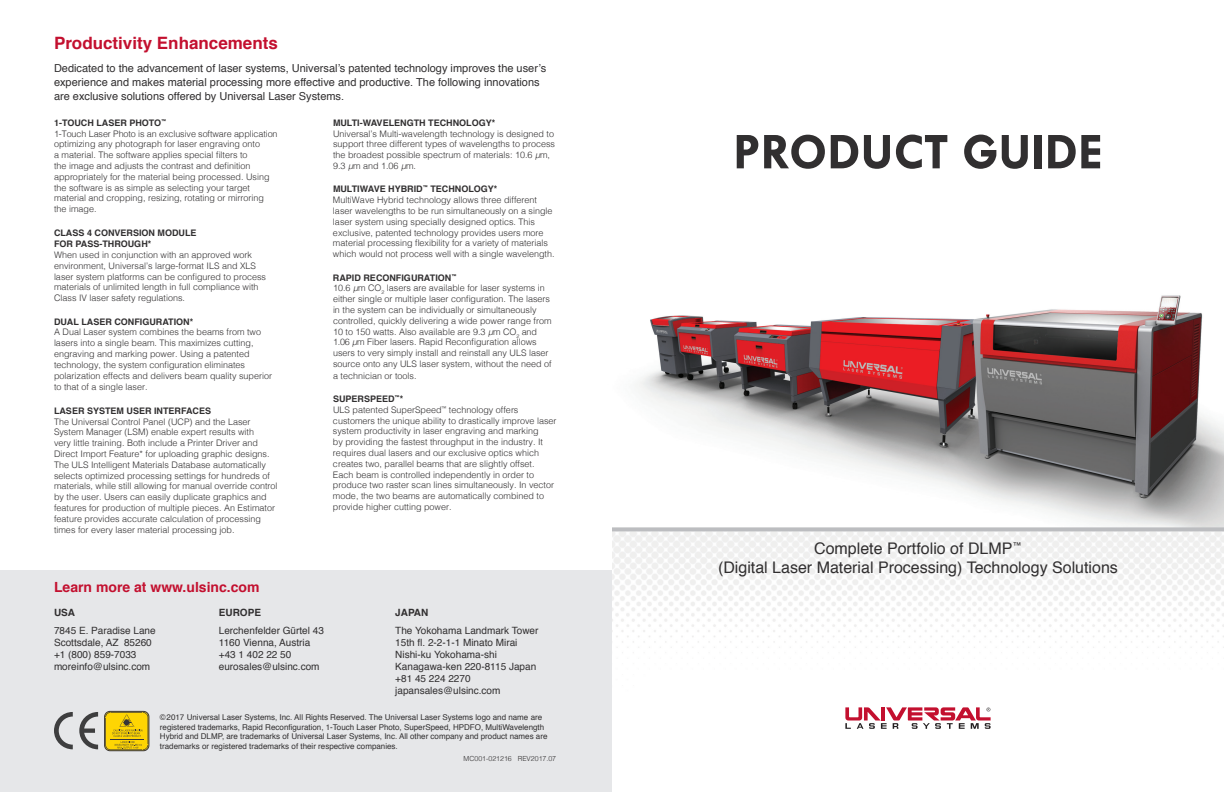
<style>
.page{position:relative;width:1224px;height:792px;background:#fff}
.page>*{position:absolute;margin:0;border:0;box-sizing:border-box;transform-origin:0 0}
.t1{font:700 52px "Tw Cen";color:#312f30}
.t2{font:700 17px "Helvetica";color:#c3102f}
.t3{font:16px/19.2px "Helvetica";color:#312f30;text-align:center}
.t4{font:700 14px "Helvetica";color:#c3102f}
.t5{font:11px/13.2px "Helvetica";color:#312f30}
.t6{font:10px/12px "Helvetica";color:#312f30}
.t7{font:700 10px "Helvetica";color:#312f30}
.t8{font:300 9px/10.8px "Helvetica";color:#312f30}
.t9{font:700 9px/11.7px "Helvetica";color:#312f30}
.t10{font:8px/9.6px "Helvetica";color:#312f30}
.t11{font:300 7px "Helvetica";color:#312f30}
.s1{font-weight:700}
.s2{font-style:italic}
</style>
<div class="page">
<img style="left:637px;top:295px;width:587px;height:232px">
<svg style="left:845px;top:707px;width:146px;height:22px"></svg>
<svg style="left:612px;top:527px;width:612px;height:4px;background:#c2c3c5"></svg>
<div style="left:0;top:570px;width:612px;height:222px;background:#e6e7e9"></div>
<svg style="left:54px;top:712px;width:19px;height:37px"></svg>
<svg style="left:79px;top:712px;width:19px;height:37px"></svg>
<svg style="left:105px;top:711px;width:44px;height:40px;background:#d4b311"></svg>
<h2 class="t2" style="left:54px;top:29px;width:225px">Productivity Enhancements</h2>
<p class="t5" style="left:54px;top:62px;width:494px">Dedicated to the advancement of laser systems, Universal’s patented technology improves the user’s experience and makes material processing more effective and productive. The following innovations</p>
<p class="t5" style="left:54px;top:90px;width:292px">are exclusive solutions offered by Universal Laser Systems.</p>
<p class="t8" style="left:54px;top:117px;width:225px"><span class="s1">1-TOUCH LASER PHOTO</span><sup>™<br></sup>1-Touch Laser Photo is an exclusive software application optimizing any photograph for laser engraving onto<br>a material. The software applies special filters to<br>the image and adjusts the contrast and definition appropriately for the material being processed. Using the software is as simple as selecting your target material and cropping, resizing, rotating or mirroring the image.</p>
<p class="t9" style="left:54px;top:227px;width:144px">CLASS 4 CONVERSION MODULE<br>FOR PASS-THROUGH*</p>
<p class="t8" style="left:54px;top:249px;width:214px">When used in conjunction with an approved work environment, Universal’s large-format ILS and XLS laser system platforms can be configured to process materials of unlimited length in full compliance with Class IV laser safety regulations.</p>
<p class="t9" style="left:54px;top:316px;width:141px">DUAL LASER CONFIGURATION*</p>
<p class="t8" style="left:54px;top:326px;width:220px">A Dual Laser system combines the beams from two lasers into a single beam. This maximizes cutting, engraving and marking power. Using a patented technology, the system configuration eliminates polarization effects and delivers beam quality superior</p>
<p class="t8" style="left:54px;top:381px;width:95px">to that of a single laser.</p>
<p class="t9" style="left:54px;top:405px;width:159px">LASER SYSTEM USER INTERFACES</p>
<p class="t8" style="left:54px;top:415px;width:225px">The Universal Control Panel (UCP) and the Laser System Manager (LSM) enable expert results with<br>very little training. Both include a Printer Driver and Direct Import Feature* for uploading graphic designs.<br>The ULS Intelligent Materials Database automatically selects optimized processing settings for hundreds of materials, while still allowing for manual override control by the user. Users can easily duplicate graphics and features for production of multiple pieces. An Estimator feature provides accurate calculation of processing</p>
<p class="t8" style="left:54px;top:524px;width:182px">times for every laser material processing job.</p>
<p class="t9" style="left:333px;top:117px;width:164px">MULTI-WAVELENGTH TECHNOLOGY*</p>
<p class="t8" style="left:333px;top:127px;width:224px">Universal’s Multi-wavelength technology is designed to support three different types of wavelengths to process the broadest possible spectrum of materials: 10.6 <span class="s2">μ</span>m, 9.3 <span class="s2">μ</span>m and 1.06 <span class="s2">μ</span>m.</p>
<p class="t8" style="left:333px;top:183px;width:223px"><span class="s1">MULTIWAVE HYBRID</span><sup>™</sup> <span class="s1">TECHNOLOGY*<br></span>MultiWave Hybrid technology allows three different laser wavelengths to be run simultaneously on a single laser system using specially designed optics. This exclusive, patented technology provides users more material processing flexibility for a variety of materials which would not process well with a single wavelength.</p>
<p class="t8" style="left:333px;top:271px;width:220px"><span class="s1">RAPID RECONFIGURATION</span><sup>™<br></sup>10.6 <span class="s2">μ</span>m CO<sub>2</sub> lasers are available for laser systems in either single or multiple laser configuration. The lasers in the system can be individually or simultaneously controlled, quickly delivering a wide power range from 10 to 150 watts. Also available are 9.3 <span class="s2">μ</span>m CO<sub>2</sub> and 1.06 <span class="s2">μ</span>m Fiber lasers. Rapid Reconfiguration allows users to very simply install and reinstall any ULS laser source onto any ULS laser system, without the need of</p>
<p class="t8" style="left:333px;top:369px;width:85px">a technician or tools.</p>
<p class="t8" style="left:333px;top:393px;width:225px"><span class="s1">SUPERSPEED</span><sup>™</sup><span class="s1">*<br></span>ULS patented SuperSpeed<sup>™</sup> technology offers customers the unique ability to drastically improve laser system productivity in laser engraving and marking<br>by providing the fastest throughput in the industry. It requires dual lasers and our exclusive optics which creates two, parallel beams that are slightly offset.<br>Each beam is controlled independently in order to produce two raster scan lines simultaneously. In vector mode, the two beams are automatically combined to provide higher cutting power.</p>
<h3 class="t4" style="left:54px;top:576px;width:207px">Learn more at www.ulsinc.com</h3>
<p class="t7" style="left:54px;top:604px;width:23px">USA</p>
<p class="t6" style="left:54px;top:625px;width:103px">7845 E. Paradise Lane<br>Scottsdale, AZ 85260 +1 (800) 859-7033 moreinfo@ulsinc.com</p>
<p class="t7" style="left:219px;top:604px;width:44px">EUROPE</p>
<p class="t6" style="left:219px;top:625px;width:107px">Lerchenfelder Gürtel 43<br>1160 Vienna, Austria +43 1 402 22 50 eurosales@ulsinc.com</p>
<p class="t7" style="left:395px;top:604px;width:35px">JAPAN</p>
<p class="t6" style="left:395px;top:625px;width:145px">The Yokohama Landmark Tower<br>15th fl. 2-2-1-1 Minato Mirai<br>Nishi-ku Yokohama-shi<br>Kanagawa-ken 220-8115 Japan +81 45 224 2270 japansales@ulsinc.com</p>
<p class="t10" style="left:160px;top:713px;width:389px">©2017 Universal Laser Systems, Inc. All Rights Reserved. The Universal Laser Systems logo and name are registered trademarks, Rapid Reconfiguration, 1-Touch Laser Photo, SuperSpeed, HPDFO, MultiWavelength Hybrid and DLMP, are trademarks of Universal Laser Systems, Inc. All other company and product names are trademarks or registered trademarks of their respective companies.</p>
<p class="t11" style="left:464px;top:753px;width:94px">MC001-021216 REV2017.07</p>
<h1 class="t1" style="left:733px;top:121px;width:371px">PRODUCT GUIDE</h1>
<h3 class="t3" style="left:718px;top:539px;width:401px">Complete Portfolio of DLMP<sup>™<br></sup>(Digital Laser Material Processing) Technology Solutions</h3>
</div>
